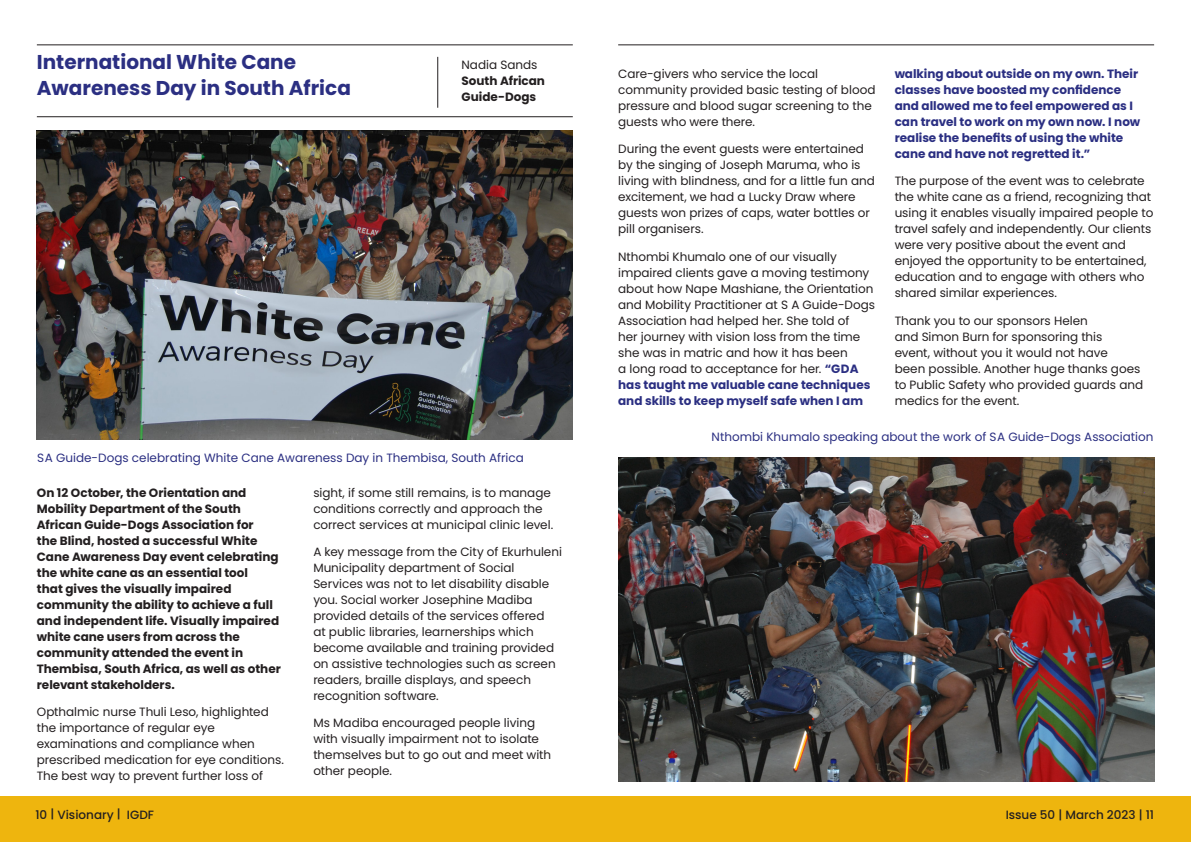
<style>
.page{position:relative;width:1191px;height:842px;background:#fff}
.page>*{position:absolute;margin:0;border:0;box-sizing:border-box;transform-origin:0 0}
.t1{font:700 20px/26px "Poppins";color:#2b2f82}
.Body_text{font:12px/16px "Poppins";letter-spacing:-.005em;color:#231f20}
.Body_text-2{font:700 12px/16px "Poppins";color:#231f20}
.Body_text-3{font:700 12px/16px "Poppins";color:#2b2f82}
.t2{font:12px "Poppins";color:#2b2f82}
.t3{font:500 12px "Poppins";color:#231f20}
.s1{font-weight:400}
.s2{font-weight:700;color:#2b2f82}
</style>
<div class="page">
<div style="left:0;top:797px;width:1191px;height:45px;background:#eeb50e"></div>
<hr style="left:37px;top:44px;width:536px;height:1px;background:#231f20">
<hr style="left:618px;top:44px;width:536px;height:1px;background:#231f20">
<hr style="left:437px;top:57px;width:1px;height:51px;background:#231f20">
<hr style="left:37px;top:116px;width:536px;height:1px;background:#231f20">
<img style="left:37px;top:131px;width:536px;height:308px">
<img style="left:618px;top:457px;width:536px;height:324px">
<h2 class="t1" style="left:37px;top:50px;width:315px">International White Cane<br>Awareness Day in South Africa</h2>
<p class="Body_text-2" style="left:461px;top:57px;width:85px"><span class="s1">Nadia Sands<br></span>South African<br>Guide-Dogs</p>
<p class="t2" style="left:37px;top:451px;width:488px">SA Guide-Dogs celebrating White Cane Awareness Day in Thembisa, South Africa</p>
<p class="Body_text-2" style="left:37px;top:484px;width:245px">On 12 October, the Orientation and Mobility Department of the South African Guide-Dogs Association for<br>the Blind, hosted a successful White Cane Awareness Day event celebrating the white cane as an essential tool<br>that gives the visually impaired community the ability to achieve a full and independent life. Visually impaired white cane users from across the community attended the event in Thembisa, South Africa, as well as other relevant stakeholders.</p>
<p class="Body_text" style="left:37px;top:704px;width:249px">Opthalmic nurse Thuli Leso, highlighted the importance of regular eye examinations and compliance when prescribed medication for eye conditions.<br>The best way to prevent further loss of</p>
<p class="Body_text" style="left:313px;top:484px;width:241px">sight, if some still remains, is to manage conditions correctly and approach the correct services at municipal clinic level.</p>
<p class="Body_text" style="left:313px;top:544px;width:250px">A key message from the City of Ekurhuleni Municipality department of Social Services was not to let disability disable you. Social worker Josephine Madiba provided details of the services offered<br>at public libraries, learnerships which become available and training provided on assistive technologies such as screen readers, braille displays, and speech recognition software.</p>
<p class="Body_text" style="left:313px;top:715px;width:239px">Ms Madiba encouraged people living with visually impairment not to isolate themselves but to go out and meet with other people.</p>
<p class="Body_text-3" style="left:894px;top:66px;width:247px">walking about outside on my own. Their classes have boosted my confidence and allowed me to feel empowered as I can travel to work on my own now. I now realise the benefits of using the white cane and have not regretted it.”</p>
<p class="Body_text" style="left:894px;top:173px;width:260px">The purpose of the event was to celebrate the white cane as a friend, recognizing that using it enables visually impaired people to travel safely and independently. Our clients were very positive about the event and enjoyed the opportunity to be entertained, education and to engage with others who shared similar experiences.</p>
<p class="Body_text" style="left:894px;top:312px;width:250px">Thank you to our sponsors Helen<br>and Simon Burn for sponsoring this<br>event, without you it would not have<br>been possible. Another huge thanks goes to Public Safety who provided guards and medics for the event.</p>
<p class="t2" style="left:711px;top:430px;width:443px">Nthombi Khumalo speaking about the work of SA Guide-Dogs Association</p>
<p class="Body_text" style="left:618px;top:66px;width:259px">Care-givers who service the local community provided basic testing of blood pressure and blood sugar screening to the guests who were there.</p>
<p class="Body_text" style="left:618px;top:141px;width:258px">During the event guests were entertained by the singing of Joseph Maruma, who is living with blindness, and for a little fun and excitement, we had a Lucky Draw where guests won prizes of caps, water bottles or pill organisers.</p>
<p class="Body_text" style="left:618px;top:248px;width:258px">Nthombi Khumalo one of our visually impaired clients gave a moving testimony about how Nape Mashiane, the Orientation and Mobility Practitioner at S A Guide-Dogs Association had helped her. She told of<br>her journey with vision loss from the time she was in matric and how it has been<br>a long road to acceptance for her. <span class="s2">“GDA has taught me valuable cane techniques and skills to keep myself safe when I am</span></p>
<p class="t3" style="left:35px;top:808px;width:120px">10 | Visionary | IGDF</p>
<p class="t3" style="left:1005px;top:808px;width:150px">Issue 50 | March 2023 | 11</p>
</div>
